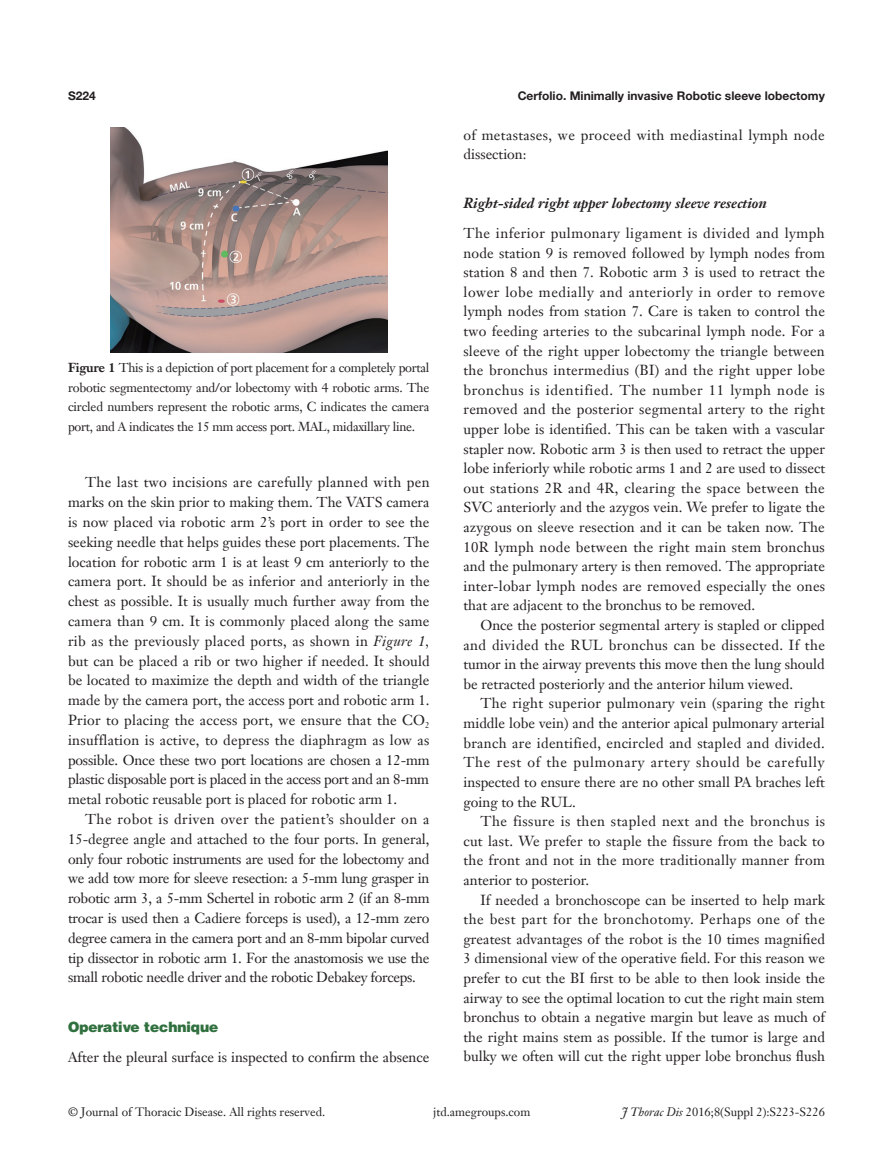
<style>
.page{position:relative;width:893px;height:1170px;background:#fff}
.page>*{position:absolute;margin:0;border:0;box-sizing:border-box;transform-origin:0 0}
.t1{font:14.25px/19.6px "Janson Text LT";color:#231f20;text-align:justify}
.t2{font:14.25px/19.6px "Janson Text LT";letter-spacing:.025em;color:#231f20}
.t3{font:italic 700 14.25px "Janson Text LT";color:#231f20}
.t4{font:900 14.25px "Helvetica";color:#30703e}
.t5{font:12.75px/19.5px "Janson Text LT";letter-spacing:-.02em;color:#231f20;text-align:justify}
.t6{font:12px "Janson Text LT";color:#231f20}
.t7{font:700 12px "Helvetica Neue LT Pro";color:#231f20}
.s1{font-weight:700}
.s2{font-style:italic}
</style>
<div class="page">
<img style="left:111px;top:128px;width:276px;height:224px">
<p class="t7" style="left:68px;top:88px;width:29px">S224</p>
<p class="t7" style="left:518px;top:88px;width:309px">Cerfolio. Minimally invasive Robotic sleeve lobectomy</p>
<p class="t5" style="left:68px;top:358px;width:363px"><span class="s1">Figure 1</span> This is a depiction of port placement for a completely portal robotic segmentectomy and/or lobectomy with 4 robotic arms. The circled numbers represent the robotic arms, C indicates the camera port, and A indicates the 15 mm access port. MAL, midaxillary line.</p>
<p class="t1" style="left:68px;top:472px;width:363px;text-indent:17px">The last two incisions are carefully planned with pen marks on the skin prior to making them. The VATS camera is now placed via robotic arm 2’s port in order to see the seeking needle that helps guides these port placements. The location for robotic arm 1 is at least 9 cm anteriorly to the camera port. It should be as inferior and anteriorly in the chest as possible. It is usually much further away from the camera than 9 cm. It is commonly placed along the same rib as the previously placed ports, as shown in <span class="s2">Figure 1, </span>but can be placed a rib or two higher if needed. It should be located to maximize the depth and width of the triangle made by the camera port, the access port and robotic arm 1.<br>Prior to placing the access port, we ensure that the CO<sub>2 </sub>insufflation is active, to depress the diaphragm as low as possible. Once these two port locations are chosen a 12-mm plastic disposable port is placed in the access port and an 8-mm metal robotic reusable port is placed for robotic arm 1.</p>
<p class="t1" style="left:68px;top:809px;width:363px;text-indent:17px">The robot is driven over the patient’s shoulder on a 15-degree angle and attached to the four ports. In general, only four robotic instruments are used for the lobectomy and we add tow more for sleeve resection: a 5-mm lung grasper in robotic arm 3, a 5-mm Schertel in robotic arm 2 (if an 8-mm trocar is used then a Cadiere forceps is used), a 12-mm zero degree camera in the camera port and an 8-mm bipolar curved tip dissector in robotic arm 1. For the anastomosis we use the small robotic needle driver and the robotic Debakey forceps.</p>
<p class="t4" style="left:68px;top:1017px;width:152px">Operative technique</p>
<p class="t1" style="left:68px;top:1046px;width:363px">After the pleural surface is inspected to confirm the absence</p>
<p class="t2" style="left:463px;top:125px;width:363px">of metastases, we proceed with mediastinal lymph node dissection:</p>
<p class="t3" style="left:463px;top:194px;width:305px">Right-sided right upper lobectomy sleeve resection</p>
<p class="t1" style="left:463px;top:223px;width:363px">The inferior pulmonary ligament is divided and lymph node station 9 is removed followed by lymph nodes from station 8 and then 7. Robotic arm 3 is used to retract the lower lobe medially and anteriorly in order to remove lymph nodes from station 7. Care is taken to control the two feeding arteries to the subcarinal lymph node. For a sleeve of the right upper lobectomy the triangle between the bronchus intermedius (BI) and the right upper lobe bronchus is identified. The number 11 lymph node is removed and the posterior segmental artery to the right upper lobe is identified. This can be taken with a vascular stapler now. Robotic arm 3 is then used to retract the upper lobe inferiorly while robotic arms 1 and 2 are used to dissect out stations 2R and 4R, clearing the space between the SVC anteriorly and the azygos vein. We prefer to ligate the azygous on sleeve resection and it can be taken now. The 10R lymph node between the right main stem bronchus and the pulmonary artery is then removed. The appropriate inter-lobar lymph nodes are removed especially the ones that are adjacent to the bronchus to be removed.</p>
<p class="t1" style="left:463px;top:615px;width:363px;text-indent:17px">Once the posterior segmental artery is stapled or clipped and divided the RUL bronchus can be dissected. If the tumor in the airway prevents this move then the lung should be retracted posteriorly and the anterior hilum viewed.</p>
<p class="t1" style="left:463px;top:693px;width:363px;text-indent:17px">The right superior pulmonary vein (sparing the right middle lobe vein) and the anterior apical pulmonary arterial branch are identified, encircled and stapled and divided.<br>The rest of the pulmonary artery should be carefully inspected to ensure there are no other small PA braches left going to the RUL.</p>
<p class="t1" style="left:463px;top:811px;width:363px;text-indent:17px">The fissure is then stapled next and the bronchus is cut last. We prefer to staple the fissure from the back to the front and not in the more traditionally manner from anterior to posterior.</p>
<p class="t1" style="left:463px;top:889px;width:363px;text-indent:17px">If needed a bronchoscope can be inserted to help mark the best part for the bronchotomy. Perhaps one of the greatest advantages of the robot is the 10 times magnified 3 dimensional view of the operative field. For this reason we prefer to cut the BI first to be able to then look inside the airway to see the optimal location to cut the right main stem bronchus to obtain a negative margin but leave as much of the right mains stem as possible. If the tumor is large and bulky we often will cut the right upper lobe bronchus flush</p>
<p class="t6" style="left:68px;top:1104px;width:259px">© Journal of Thoracic Disease. All rights reserved.</p>
<p class="t6" style="left:433px;top:1104px;width:99px">jtd.amegroups.com</p>
<p class="t6" style="left:622px;top:1104px;width:205px"><span class="s2">J Thorac Dis</span> 2016;8(Suppl 2):S223-S226</p>
</div>
